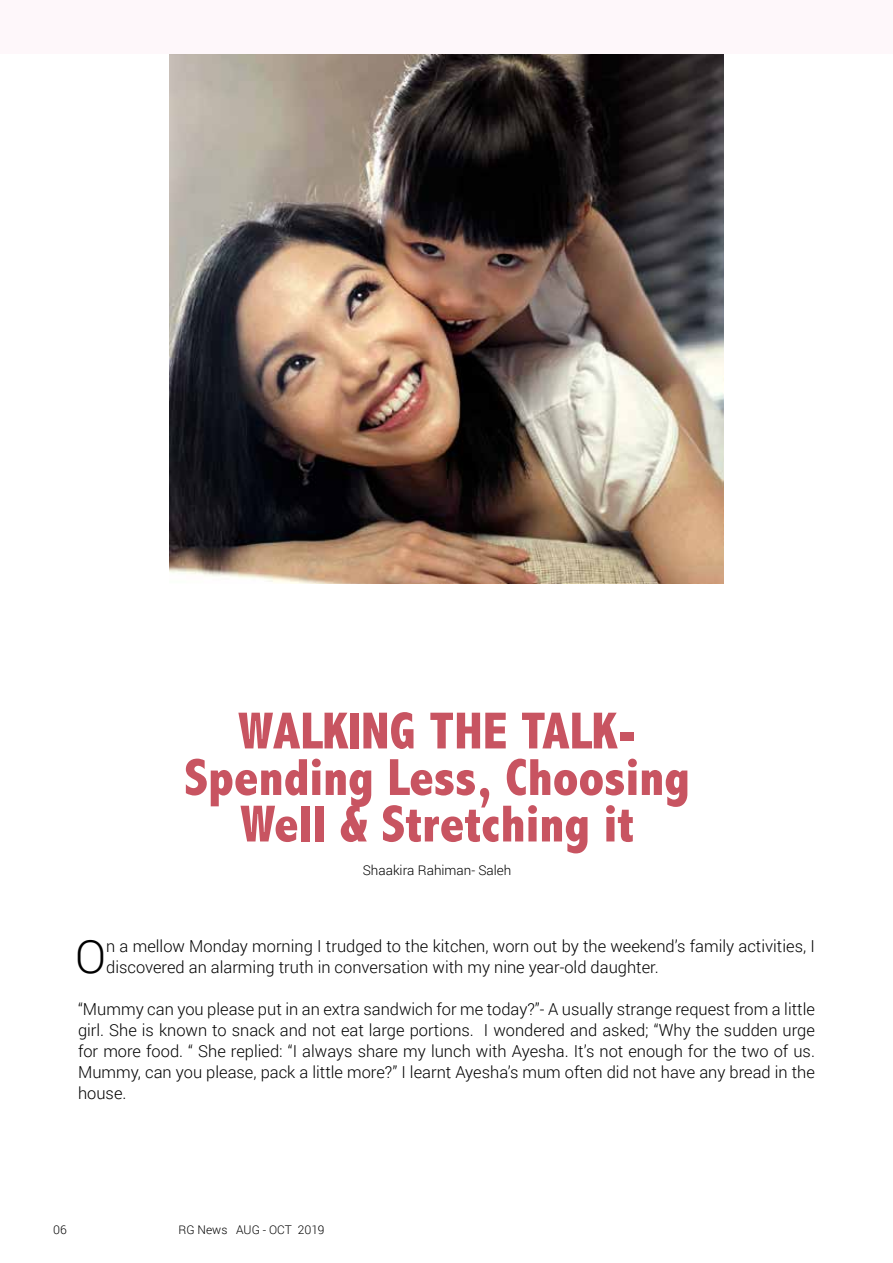
<style>
.page{position:relative;width:893px;height:1263px;background:#fff}
.page>*{position:absolute;margin:0;border:0;box-sizing:border-box;transform-origin:0 0}
.t1{font:800 condensed 52.5px/46.5px "Abadi";color:#c85461;text-align:center}
.t2{font:300 46.05px "Roboto";color:#000}
.t3{font:300 16.5px/21px "Roboto";color:#000}
.t4{font:300 13.5px "Roboto";color:#000}
.t5{font:300 12px "Roboto";color:#000}
</style>
<div class="page">
<img style="left:169px;top:54px;width:554px;height:530px">
<div style="left:0;top:0;width:892px;height:53px;background:#fef7fa"></div>
<h1 class="t1" style="left:184px;top:708px;width:507px">WALKING THE TALK-<br>Spending Less, Choosing<br>Well &amp; Stretching it</h1>
<p class="t4" style="left:363px;top:861px;width:150px">Shaakira Rahiman- Saleh</p>
<h2 class="t2" style="left:75px;top:924px;width:32px">O</h2>
<p class="t3" style="left:106px;top:935px;width:710px">n a mellow Monday morning I trudged to the kitchen, worn out by the weekend’s family activities, I discovered an alarming truth in conversation with my nine year-old daughter.</p>
<p class="t3" style="left:78px;top:998px;width:738px;text-align:justify">“Mummy can you please put in an extra sandwich for me today?”- A usually strange request from a little girl. She is known to snack and not eat large portions. I wondered and asked; “Why the sudden urge for more food. “ She replied: “I always share my lunch with Ayesha. It’s not enough for the two of us.<br>Mummy, can you please, pack a little more?” I learnt Ayesha’s mum often did not have any bread in the house.</p>
<p class="t5" style="left:53px;top:1221px;width:15px">06</p>
<p class="t5" style="left:179px;top:1221px;width:148px">RG News AUG - OCT 2019</p>
</div>
